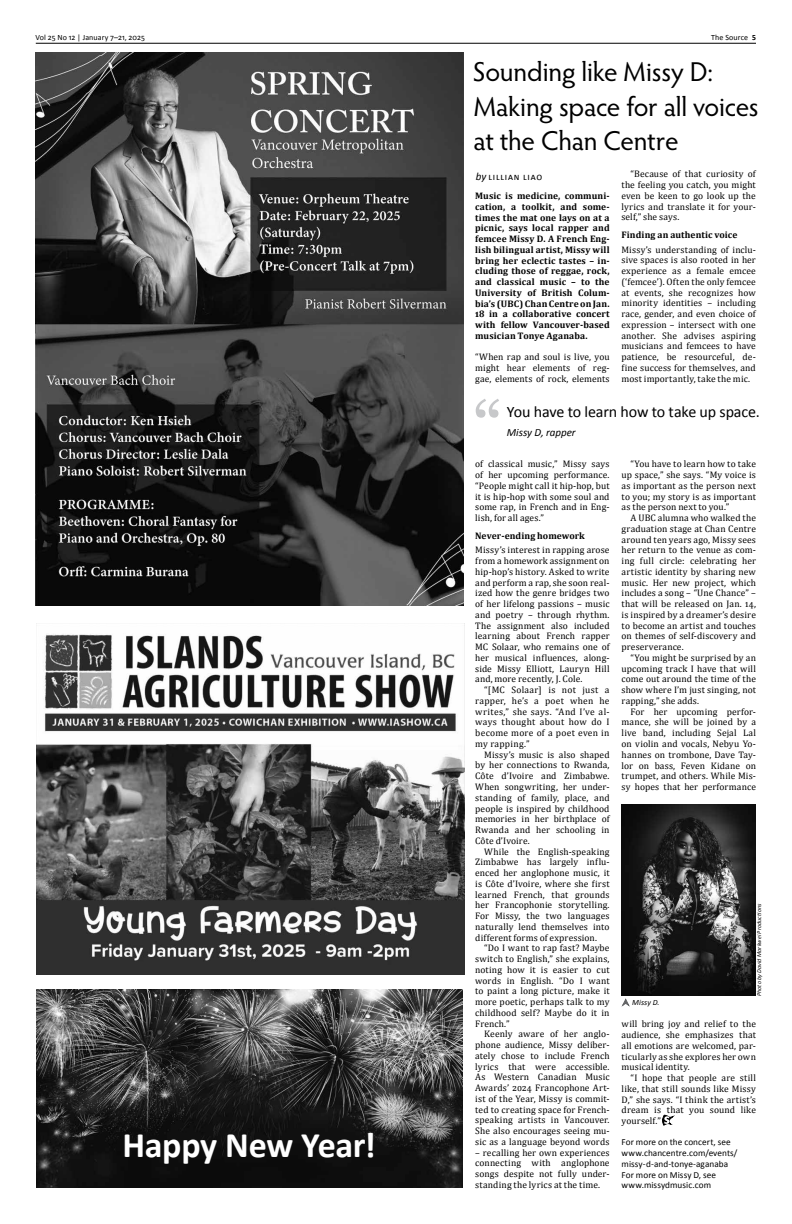
<style>
.page{position:relative;width:792px;height:1224px;background:#fff}
.page>*{position:absolute;margin:0;border:0;box-sizing:border-box;transform-origin:0 0}
.t1{font:72px "Georgia";color:#c7c8ca}
.t2{font:700 36px "Calibri";letter-spacing:-.01em;color:#fff}
.t3{font:27.4px/34.7px "Hypatia Sans Pro";letter-spacing:-.01em;color:#000}
.t4{font:16px "Calibri";letter-spacing:-.01em;color:#000}
.t5{font:italic 11px "Calibri";color:#000}
.t6{font:10px "Calibri";letter-spacing:.08em;color:#000}
.t7{font:9.5px/10.8px "Cambria";letter-spacing:.01em;color:#000;text-align:justify}
.t8{font:700 9.5px/10.8px "Cambria";letter-spacing:.005em;color:#000;text-align:justify}
.t9{font:9.2px/10.7px "Calibri";letter-spacing:.005em;color:#000}
.t10{font:8px "Calibri";letter-spacing:.01em;color:#000}
.t11{font:italic 8px "Calibri";letter-spacing:.01em;color:#000}
.t12{font:italic 6px "Calibri";letter-spacing:.015em;color:#000}
.s1{font-weight:700}
.s2{font-style:italic;font-size:11px}
.s3{font-style:italic}
</style>
<div class="page">
<hr style="left:36px;top:43px;width:720px;height:1px;background:#000">
<img style="left:36px;top:623px;width:428px;height:352px">
<svg style="left:621px;top:998px;width:9px;height:9px"></svg>
<img style="left:36px;top:52px;width:428px;height:554px">
<img style="left:622px;top:805px;width:134px;height:191px">
<svg style="left:662px;top:1114px;width:11px;height:11px"></svg>
<img style="left:36px;top:990px;width:426px;height:198px">
<p class="t10" style="left:35px;top:32px;width:111px">Vol 25 No 12 | January 7–21, 2025</p>
<p class="t10" style="left:711px;top:32px;width:46px">The Source <span class="s1">5</span></p>
<h3 class="t3" style="left:473px;top:53px;width:287px">Sounding like Missy D:<br>Making space for all voices at the Chan Centre</h3>
<p class="t6" style="left:476px;top:169px;width:67px"><span class="s2">by</span> Lillian Liao</p>
<p class="t7" style="left:621px;top:169px;width:136px;text-indent:9px">“Because of that curiosity of the feeling you catch, you might even be keen to go look up the lyrics and translate it for your&shy;self,” she says.</p>
<p class="t8" style="left:621px;top:229px;width:118px">Finding an authentic voice</p>
<p class="t7" style="left:621px;top:244px;width:136px">Missy’s understanding of inclu&shy;sive spaces is also rooted in her experience as a female emcee (‘femcee’). Often the only femcee at events, she recognizes how minority identities – including race, gender, and even choice of expression – intersect with one another. She advises aspiring musicians and femcees to have patience, be resourceful, de&shy;fine success for themselves, and most importantly, take the mic.</p>
<p class="t8" style="left:475px;top:190px;width:136px">Music is medicine, communi&shy;cation, a toolkit, and some&shy;times the mat one lays on at a picnic, says local rapper and femcee Missy D. A French Eng&shy;lish bilingual artist, Missy will bring her eclectic tastes – in&shy;cluding those of reggae, rock, and classical music – to the University of British Colum&shy;bia’s (UBC) Chan Centre on Jan.<br>18 in a collaborative concert with fellow Vancouver-based musician Tonye Aganaba.</p>
<p class="t7" style="left:475px;top:352px;width:136px">“When rap and soul is live, you might hear elements of reg&shy;gae, elements of rock, elements</p>
<h2 class="t2" style="left:122px;top:1120px;width:255px">Happy New Year!</h2>
<h1 class="t1" style="left:473px;top:375px;width:31px">“</h1>
<h3 class="t4" style="left:507px;top:400px;width:255px">You have to learn how to take up space.</h3>
<p class="t5" style="left:507px;top:425px;width:70px">Missy D, rapper</p>
<p class="t7" style="left:475px;top:459px;width:136px">of classical music,” Missy says of her upcoming performance. “People might call it hip-hop, but it is hip-hop with some soul and some rap, in French and in Eng&shy;lish, for all ages.”</p>
<p class="t8" style="left:475px;top:530px;width:111px">Never-ending homework</p>
<p class="t7" style="left:475px;top:545px;width:136px">Missy’s interest in rapping arose from a homework assignment on hip-hop’s history. Asked to write and perform a rap, she soon real&shy;ized how the genre bridges two of her lifelong passions – music and poetry – through rhythm.<br>The assignment also included learning about French rapper MC Solaar, who remains one of her musical influences, along&shy;side Missy Elliott, Lauryn Hill and, more recently, J. Cole.</p>
<p class="t7" style="left:475px;top:685px;width:136px;text-indent:9px">“[MC Solaar] is not just a rapper, he’s a poet when he writes,” she says. “And I’ve al&shy;ways thought about how do I become more of a poet even in my rapping.”</p>
<p class="t7" style="left:475px;top:749px;width:136px;text-indent:9px">Missy’s music is also shaped by her connections to Rwanda, Côte d’Ivoire and Zimbabwe.<br>When songwriting, her under&shy;standing of family, place, and people is inspired by childhood memories in her birthplace of Rwanda and her schooling in Côte d’Ivoire.</p>
<p class="t7" style="left:475px;top:846px;width:136px;text-indent:9px">While the English-speaking Zimbabwe has largely influ&shy;enced her anglophone music, it is Côte d’Ivoire, where she first learned French, that grounds her Francophonie storytelling.<br>For Missy, the two languages naturally lend themselves into different forms of expression.</p>
<p class="t7" style="left:475px;top:943px;width:136px;text-indent:9px">“Do I want to rap fast? Maybe switch to English,” she explains, noting how it is easier to cut words in English. “Do I want to paint a long picture, make it more poetic, perhaps talk to my childhood self? Maybe do it in French.”</p>
<p class="t7" style="left:475px;top:1029px;width:136px;text-indent:9px">Keenly aware of her anglo&shy;phone audience, Missy deliber&shy;ately chose to include French lyrics that were accessible.<br>As Western Canadian Music Awards’ 2024 Francophone Art&shy;ist of the Year, Missy is commit&shy;ted to creating space for French&shy;speaking artists in Vancouver.<br>She also encourages seeing mu&shy;sic as a language beyond words</p>
<p class="t7" style="left:475px;top:1147px;width:136px">– recalling her own experiences connecting with anglophone songs despite not fully under&shy;standing the lyrics at the time.</p>
<p class="t7" style="left:622px;top:459px;width:136px;text-indent:9px">“You have to learn how to take up space,” she says. “My voice is as important as the person next to you; my story is as important as the person next to you.”</p>
<p class="t7" style="left:622px;top:512px;width:136px;text-indent:9px">A UBC alumna who walked the graduation stage at Chan Centre around ten years ago, Missy sees her return to the venue as com&shy;ing full circle: celebrating her artistic identity by sharing new music. Her new project, which includes a song – <span class="s3">“</span>Une Chance” – that will be released on Jan. 14, is inspired by a dreamer’s desire to become an artist and touches on themes of self-discovery and preserverance.</p>
<p class="t7" style="left:622px;top:652px;width:136px;text-indent:9px">“You might be surprised by an upcoming track I have that will come out around the time of the show where I’m just singing, not rapping,” she adds.</p>
<p class="t7" style="left:622px;top:706px;width:136px;text-indent:9px">For her upcoming perfor&shy;mance, she will be joined by a live band, including Sejal Lal on violin and vocals, Nebyu Yo&shy;hannes on trombone, Dave Tay&shy;lor on bass, Feven Kidane on trumpet, and others. While Mis&shy;sy hopes that her performance</p>
<p class="t11" style="left:632px;top:997px;width:29px">Missy D.</p>
<p class="t12" style="left:755px;top:996px;width:94px;rotate:-90deg">Photo by David Markwei Productions</p>
<p class="t7" style="left:622px;top:1019px;width:136px">will bring joy and relief to the audience, she emphasizes that all emotions are welcomed, par&shy;ticularly as she explores her own musical identity.</p>
<p class="t7" style="left:622px;top:1072px;width:136px;text-indent:9px">“I hope that people are still like, that still sounds like Missy D,” she says. “I think the artist’s dream is that you sound like yourself.”</p>
<p class="t9" style="left:622px;top:1137px;width:117px">For more on the concert, see www.chancentre.com/events/ missy-d-and-tonye-aganaba<br>For more on Missy D, see www.missydmusic.com</p>
</div>
